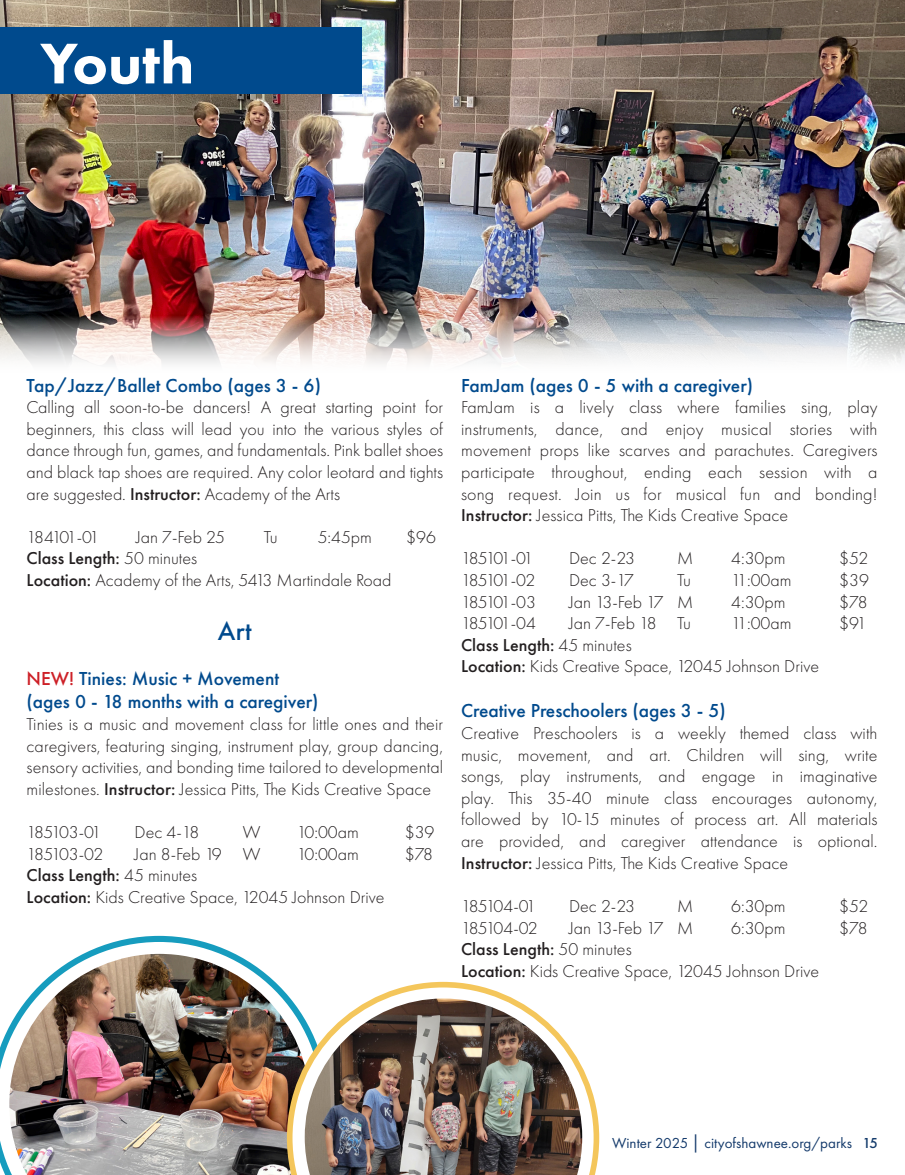
<style>
.page{position:relative;width:905px;height:1175px;background:#fff}
.page>*{position:absolute;margin:0;border:0;box-sizing:border-box;transform-origin:0 0}
.t1{font:800 59.4px "Futura PT";color:#fff}
.t2{font:500 27px "Futura PT";color:#004a8d}
.t3{font:500 19.5px "Futura PT";color:#004a8d}
.t4{font:300 17.85px/21.6px "Futura PT";color:#231f20;text-align:justify}
.t5{font:500 17.85px "Futura PT";color:#231f20}
.t6{font:300 17.85px "Futura PT";letter-spacing:-.11em;color:#231f20}
.t7{font:300 17.85px "Futura PT";letter-spacing:-.025em;color:#231f20}
.t8{font:300 17.85px "Futura PT";letter-spacing:-.075em;color:#231f20}
.t9{font:300 17.85px "Futura PT";letter-spacing:-.125em;color:#231f20}
.t10{font:300 17.85px "Futura PT";letter-spacing:-.12em;color:#231f20}
.t11{font:15px "Futura PT";color:#153b6c}
.s1{font-weight:500}
.s2{font-weight:300}
.s3{color:#cd2027}
.s4{font-family:"Arial Narrow"}
.s5{font-weight:500;color:#153c6c}
</style>
<div class="page">
<img style="left:0;top:0;width:904px;height:364px">
<div style="left:0;top:27px;width:362px;height:67px;background:#004a8d"></div>
<svg style="left:0;top:935px;width:233px;height:239px"></svg>
<img style="left:9px;top:953px;width:278px;height:221px">
<svg style="left:287px;top:981px;width:312px;height:193px"></svg>
<img style="left:305px;top:998px;width:277px;height:176px">
<p class="t1" style="left:40px;top:26px;width:156px">Youth</p>
<p class="t3" style="left:27px;top:373px;width:296px">Tap/Jazz/Ballet Combo (ages 3 - 6)</p>
<p class="t4" style="left:27px;top:396px;width:418px">Calling all soon-to-be dancers! A great starting point for beginners, this class will lead you into the various styles of dance through fun, games, and fundamentals. Pink ballet shoes and black tap shoes are required. Any color leotard and tights are suggested. <span class="s1">Instructor:</span> Academy of the Arts</p>
<p class="t9" style="left:27px;top:526px;width:74px">184101-01</p>
<p class="t4" style="left:136px;top:526px;width:90px">Jan 7-Feb 25</p>
<p class="t4" style="left:264px;top:526px;width:15px">Tu</p>
<p class="t4" style="left:318px;top:526px;width:56px">5:45pm</p>
<p class="t4" style="left:406px;top:526px;width:31px">$96</p>
<p class="t5" style="left:27px;top:547px;width:172px">Class Length: <span class="s2">50 minutes</span></p>
<p class="t4" style="left:27px;top:569px;width:366px"><span class="s1">Location:</span> Academy of the Arts, 5413 Martindale Road</p>
<p class="t2" style="left:218px;top:615px;width:35px">Art</p>
<p class="t3" style="left:27px;top:667px;width:254px"><span class="s3">NEW!</span> Tinies: Music + Movement</p>
<p class="t3" style="left:27px;top:690px;width:293px">(ages 0 - 18 months with a caregiver)</p>
<p class="t4" style="left:27px;top:713px;width:418px">Tinies is a music and movement class for little ones and their caregivers, featuring singing, instrument play, group dancing, sensory activities, and bonding time tailored to developmental milestones. <span class="s1">Instructor:</span> Jessica Pitts, The Kids Creative Space</p>
<p class="t6" style="left:27px;top:822px;width:76px">185103-01</p>
<p class="t4" style="left:135px;top:821px;width:66px">Dec 4-18</p>
<p class="t4" style="left:243px;top:821px;width:19px">W</p>
<p class="t4" style="left:297px;top:821px;width:64px">10:00am</p>
<p class="t4" style="left:405px;top:821px;width:31px">$39</p>
<p class="t8" style="left:27px;top:843px;width:78px">185103-02</p>
<p class="t4" style="left:135px;top:843px;width:127px">Jan 8-Feb 19 W</p>
<p class="t4" style="left:297px;top:843px;width:64px">10:00am</p>
<p class="t4" style="left:405px;top:843px;width:30px">$78</p>
<p class="t5" style="left:27px;top:864px;width:172px">Class Length: <span class="s2">45 minutes</span></p>
<p class="t4" style="left:27px;top:886px;width:359px"><span class="s1">Location:</span> Kids Creative Space, 12045 Johnson Drive</p>
<p class="t3" style="left:461px;top:373px;width:293px">FamJam (ages 0 - 5 with a caregiver)</p>
<p class="t4" style="left:461px;top:396px;width:418px">FamJam is a lively class where families sing, play instruments, dance, and enjoy musical stories with movement props like scarves and parachutes. Caregivers participate throughout, ending each session with a song request. Join us for musical fun and bonding!<br><span class="s1">Instructor:</span> Jessica Pitts, The Kids Creative Space</p>
<p class="t10" style="left:461px;top:548px;width:74px">185101-01</p>
<p class="t4" style="left:569px;top:548px;width:68px">Dec 2-23</p>
<p class="t4" style="left:677px;top:548px;width:18px">M</p>
<p class="t4" style="left:731px;top:548px;width:56px">4:30pm</p>
<p class="t4" style="left:839px;top:548px;width:30px">$52</p>
<p class="t6" style="left:461px;top:570px;width:76px">185101-02</p>
<p class="t4" style="left:569px;top:569px;width:66px">Dec 3-17</p>
<p class="t4" style="left:677px;top:569px;width:15px">Tu</p>
<p class="t4" style="left:731px;top:569px;width:62px">11:00am</p>
<p class="t4" style="left:839px;top:569px;width:31px">$39</p>
<p class="t6" style="left:461px;top:591px;width:76px">185101-03</p>
<p class="t7" style="left:569px;top:591px;width:126px">Jan 13-Feb 17 M</p>
<p class="t4" style="left:731px;top:591px;width:56px">4:30pm</p>
<p class="t4" style="left:839px;top:591px;width:30px">$78</p>
<p class="t6" style="left:461px;top:613px;width:76px">185101-04</p>
<p class="t7" style="left:569px;top:613px;width:123px">Jan 7-Feb 18 Tu</p>
<p class="t4" style="left:731px;top:612px;width:62px">11:00am</p>
<p class="t4" style="left:839px;top:612px;width:29px">$91</p>
<p class="t5" style="left:461px;top:634px;width:172px">Class Length: <span class="s2">45 minutes</span></p>
<p class="t4" style="left:461px;top:656px;width:359px"><span class="s1">Location:</span> Kids Creative Space, 12045 Johnson Drive</p>
<p class="t3" style="left:461px;top:699px;width:266px">Creative Preschoolers (ages 3 - 5)</p>
<p class="t4" style="left:461px;top:722px;width:418px">Creative Preschoolers is a weekly themed class with music, movement, and art. Children will sing, write songs, play instruments, and engage in imaginative play. This 35-40 minute class encourages autonomy, followed by 10-15 minutes of process art. All materials are provided, and caregiver attendance is optional.<br><span class="s1">Instructor:</span> Jessica Pitts, The Kids Creative Space</p>
<p class="t6" style="left:461px;top:895px;width:76px">185104-01</p>
<p class="t4" style="left:569px;top:895px;width:68px">Dec 2-23</p>
<p class="t4" style="left:677px;top:895px;width:18px">M</p>
<p class="t4" style="left:731px;top:895px;width:56px">6:30pm</p>
<p class="t4" style="left:839px;top:895px;width:30px">$52</p>
<p class="t8" style="left:461px;top:917px;width:78px">185104-02</p>
<p class="t7" style="left:569px;top:917px;width:126px">Jan 13-Feb 17 M</p>
<p class="t4" style="left:731px;top:917px;width:56px">6:30pm</p>
<p class="t4" style="left:839px;top:917px;width:30px">$78</p>
<p class="t5" style="left:461px;top:938px;width:172px">Class Length: <span class="s2">50 minutes</span></p>
<p class="t4" style="left:461px;top:960px;width:359px"><span class="s1">Location:</span> Kids Creative Space, 12045 Johnson Drive</p>
<p class="t11" style="left:612px;top:1134px;width:267px">Winter 2025 <span class="s4">│</span> cityofshawnee.org/parks <span class="s5">15</span></p>
</div>
